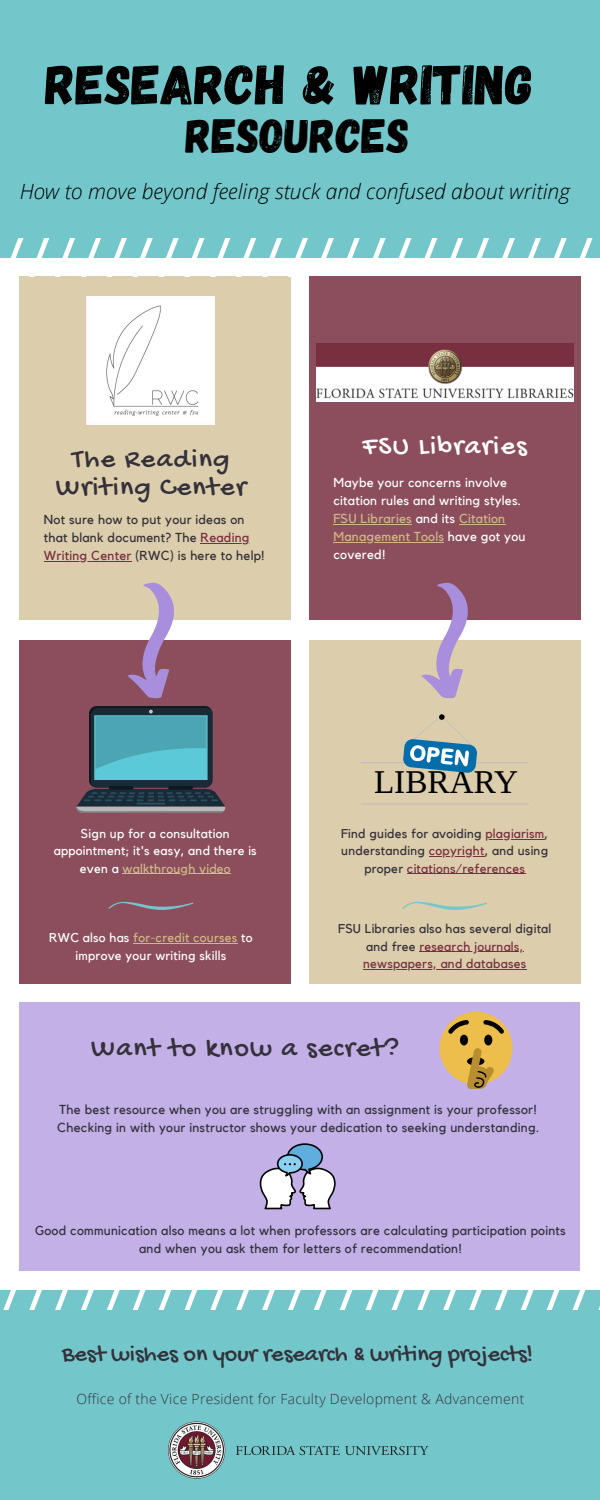
<style>
.page{position:relative;width:600px;height:1500px;background:#fff}
.page>*{position:absolute;margin:0;border:0;box-sizing:border-box;transform-origin:0 0}
.t1{font:56px "Gagalin";color:#000}
.t2{font:48px "Gagalin";color:#000}
.t3{font:33.2px "Liberation Serif";color:#000}
.t4{font:28px/27.8px "Gochi Hand";letter-spacing:.05em;color:#34313a;text-align:center}
.t5{font:28px "Gochi Hand";letter-spacing:.05em;color:#fff}
.t6{font:24px "Gochi Hand";color:#34313a}
.t7{font:italic 300 21px "Open Sans";color:#000}
.t8{font:300 14px "Open Sans";letter-spacing:.02em;color:#34313a}
.t9{font:13px/18px "Kollektif";letter-spacing:.02em;color:#34313a}
.t10{font:13px/18px "Kollektif";letter-spacing:.02em;color:#fff}
.t11{font:12.8px/17.2px "Kollektif";letter-spacing:.02em;color:#34313a;text-align:center}
.t12{font:12.8px/17.2px "Kollektif";letter-spacing:.02em;color:#fff;text-align:center}
.s1{color:#782f40}
.s2{color:#ceb888}
</style>
<div class="page">
<div style="left:0;top:0;width:600px;height:257px;background:#73c7cb"></div>
<div style="left:0;top:1290px;width:600px;height:210px;background:#73c7cb"></div>
<div style="left:19px;top:276px;width:272px;height:343px;background:#dccdac"></div>
<div style="left:19px;top:640px;width:272px;height:344px;background:#8c4e5d"></div>
<svg style="left:0;top:239px;width:600px;height:19px"></svg>
<div style="left:309px;top:276px;width:271px;height:343px;background:#8c4e5d"></div>
<div style="left:309px;top:640px;width:271px;height:344px;background:#dccdac"></div>
<div style="left:19px;top:1002px;width:561px;height:268px;background:#c2b0e7"></div>
<svg style="left:3px;top:1290px;width:597px;height:19px"></svg>
<img style="left:87px;top:297px;width:128px;height:128px">
<svg style="left:127px;top:583px;width:47px;height:115px"></svg>
<img style="left:316px;top:343px;width:257px;height:58px">
<svg style="left:421px;top:583px;width:47px;height:115px"></svg>
<svg style="left:76px;top:706px;width:150px;height:107px"></svg>
<img style="left:168px;top:1421px;width:261px;height:58px">
<svg style="left:108px;top:902px;width:85px;height:8px"></svg>
<svg style="left:361px;top:714px;width:167px;height:91px"></svg>
<svg style="left:402px;top:902px;width:85px;height:8px"></svg>
<svg style="left:259px;top:1143px;width:77px;height:66px"></svg>
<div style="left:440px;top:1012px;width:73px;height:73px;background:#edbe4c;border-radius:50%"></div>
<svg style="left:448px;top:1020px;width:56px;height:69px"></svg>
<hr style="left:486px;top:839px;width:59px;height:1px;background:#782f40">
<hr style="left:429px;top:856px;width:56px;height:1px;background:#782f40">
<hr style="left:407px;top:873px;width:118px;height:1px;background:#782f40">
<hr style="left:123px;top:873px;width:108px;height:1px;background:#ceb888">
<hr style="left:333px;top:524px;width:79px;height:1px;background:#ceb888">
<hr style="left:459px;top:524px;width:46px;height:1px;background:#ceb888">
<hr style="left:333px;top:542px;width:111px;height:1px;background:#ceb888">
<hr style="left:201px;top:543px;width:49px;height:1px;background:#782f40">
<hr style="left:44px;top:561px;width:88px;height:1px;background:#782f40">
<hr style="left:133px;top:943px;width:105px;height:1px;background:#ceb888">
<hr style="left:419px;top:951px;width:105px;height:1px;background:#782f40">
<hr style="left:363px;top:969px;width:164px;height:1px;background:#782f40">
<h1 class="t1" style="left:45px;top:48px;width:490px">RESEARCH &amp; WRITING</h1>
<h2 class="t2" style="left:186px;top:105px;width:225px">RESOURCES</h2>
<h3 class="t7" style="left:20px;top:177px;width:552px">How to move beyond feeling stuck and confused about writing</h3>
<h3 class="t4" style="left:56px;top:447px;width:192px">The Reading<br>Writing Center</h3>
<p class="t9" style="left:44px;top:511px;width:222px">Not sure how to put your ideas on that blank document? The <span class="s1">Reading<br>Writing Center</span> (RWC) is here to help!</p>
<h3 class="t5" style="left:363px;top:431px;width:166px">FSU Libraries</h3>
<p class="t10" style="left:333px;top:474px;width:194px">Maybe your concerns involve citation rules and writing styles.<br><span class="s2">FSU Libraries</span> and its <span class="s2">Citation<br>Management Tools</span> have got you covered!</p>
<p class="t12" style="left:54px;top:826px;width:205px">Sign up for a consultation appointment; it's easy, and there is even a <span class="s2">walkthrough video</span></p>
<h3 class="t3" style="left:374px;top:763px;width:145px">LIBRARY</h3>
<p class="t11" style="left:341px;top:826px;width:209px">Find guides for avoiding <span class="s1">plagiarism</span>, understanding <span class="s1">copyright</span>, and using proper <span class="s1">citations/references</span></p>
<p class="t12" style="left:49px;top:930px;width:205px">RWC also has <span class="s2">for-credit courses</span> to improve your writing skills</p>
<p class="t11" style="left:338px;top:921px;width:215px">FSU Libraries also has several digital and free <span class="s1">research journals, newspapers, and databases</span></p>
<h3 class="t4" style="left:91px;top:1036px;width:309px">Want to know a secret?</h3>
<p class="t9" style="left:57px;top:1101px;width:483px">The best resource when you are struggling with an assignment is your professor!<br>Checking in with your instructor shows your dedication to seeking understanding.</p>
<p class="t9" style="left:35px;top:1222px;width:532px;text-align:center">Good communication also means a lot when professors are calculating participation points and when you ask them for letters of recommendation!</p>
<h3 class="t6" style="left:62px;top:1342px;width:472px">Best wishes on your research &amp; writing projects!</h3>
<p class="t8" style="left:77px;top:1389px;width:449px">Office of the Vice President for Faculty Development &amp; Advancement</p>
</div>
